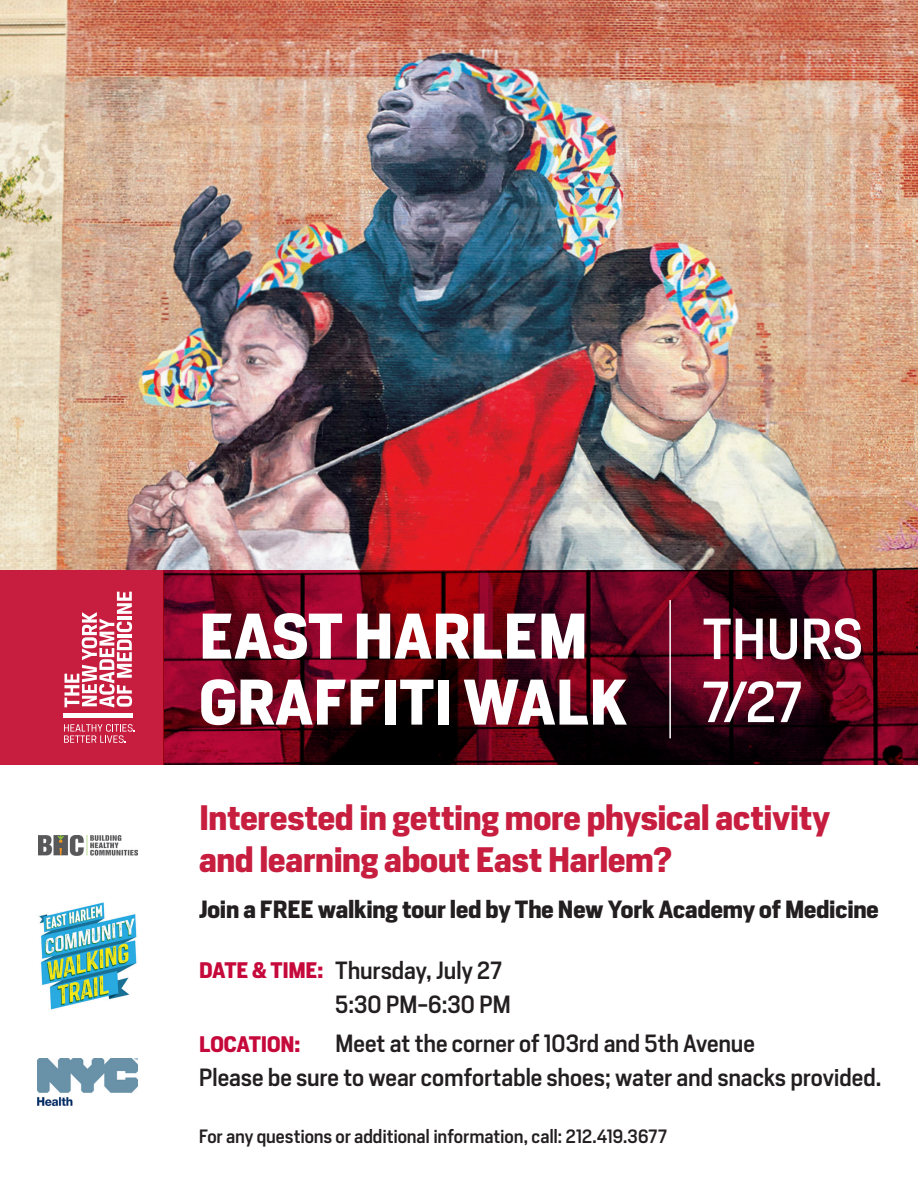
<style>
.page{position:relative;width:918px;height:1188px;background:#fff}
.page>*{position:absolute;margin:0;border:0;box-sizing:border-box;transform-origin:0 0}
.t1{font:700 60px/66px "Heron Sans";color:#fff}
.t2{font:500 54px/63px "Heron Sans";color:#fff}
.t3{font:700 33px/42px "Heron Sans";letter-spacing:-.005em;color:#c71e3f}
.t4{font:500 23.25px/34.5px "Heron Sans";letter-spacing:-.005em;color:#231f20}
.t5{font:700 23.25px "Heron Sans";letter-spacing:-.005em;color:#231f20}
.t6{font:700 21px "Heron Sans";letter-spacing:-.015em;color:#c6093b}
.t7{font:500 18px "Heron Sans";letter-spacing:-.005em;color:#231f20}
</style>
<div class="page">
<img style="left:0;top:0;width:918px;height:570px">
<div style="left:0;top:570px;width:163px;height:195px;background:#c71e3f"></div>
<svg style="left:163px;top:570px;width:755px;height:195px;background:#570215"></svg>
<svg style="left:64px;top:724px;width:71px;height:19px"></svg>
<svg style="left:65px;top:592px;width:67px;height:115px"></svg>
<hr style="left:64px;top:714px;width:69px;height:4px;background:#fff">
<img style="left:38px;top:835px;width:99px;height:20px">
<img style="left:37px;top:1059px;width:100px;height:47px">
<img style="left:39px;top:902px;width:98px;height:108px">
<hr style="left:669px;top:600px;width:2px;height:138px;background:#fff">
<h1 class="t1" style="left:199px;top:603px;width:430px">EAST HARLEM<br>GRAFFITI WALK</h1>
<h2 class="t2" style="left:703px;top:607px;width:162px">THURS<br>7/27</h2>
<h3 class="t3" style="left:199px;top:797px;width:633px">Interested in getting more physical activity and learning about East Harlem?</h3>
<p class="t5" style="left:199px;top:894px;width:681px">Join a FREE walking tour led by The New York Academy of Medicine</p>
<p class="t6" style="left:199px;top:957px;width:126px">DATE &amp; TIME:</p>
<p class="t4" style="left:335px;top:953px;width:178px">Thursday, July 27<br>5:30 PM-6:30 PM</p>
<p class="t6" style="left:199px;top:1031px;width:103px">LOCATION:</p>
<p class="t4" style="left:335px;top:1026px;width:421px">Meet at the corner of 103rd and 5th Avenue</p>
<p class="t4" style="left:199px;top:1060px;width:685px">Please be sure to wear comfortable shoes; water and snacks provided.</p>
<p class="t7" style="left:199px;top:1125px;width:470px">For any questions or additional information, call: 212.419.3677</p>
</div>
